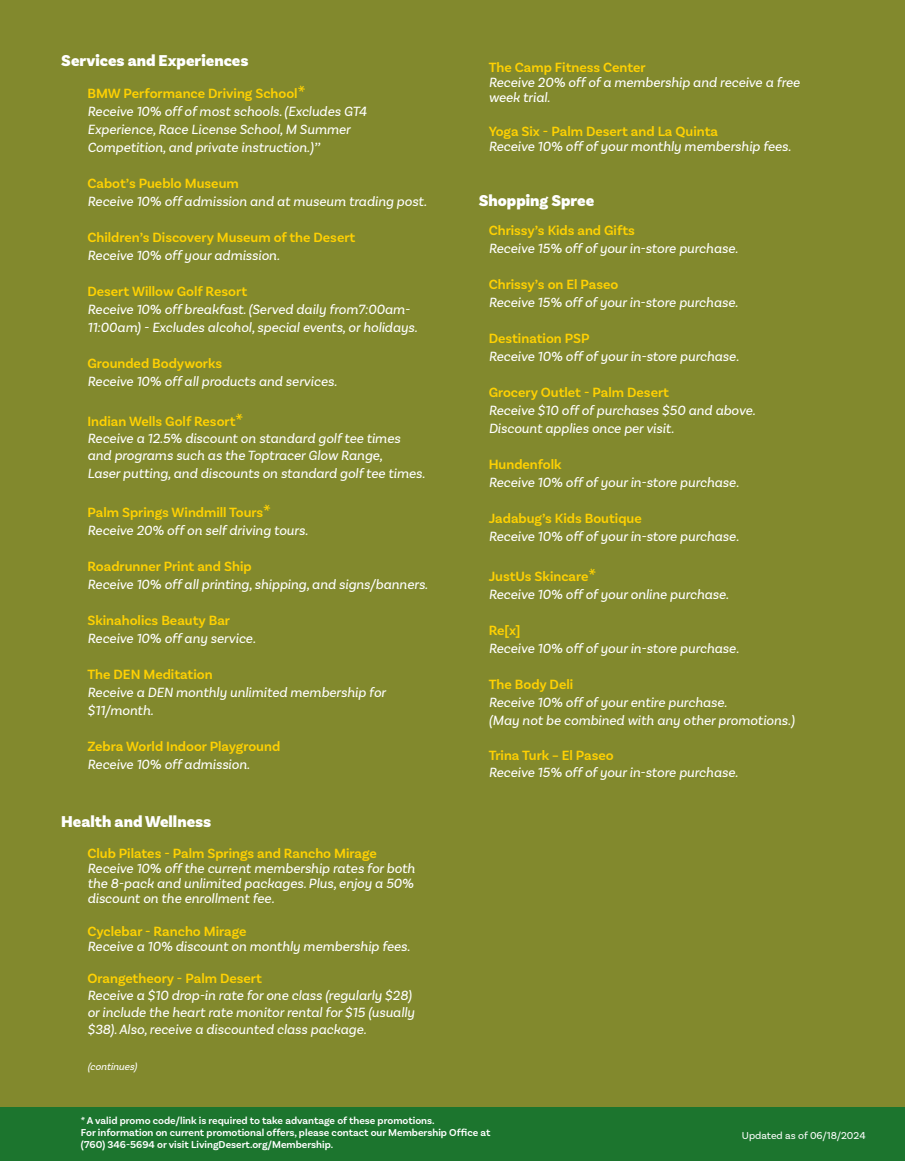
<style>
.page{position:relative;width:905px;height:1161px;background:#fff}
.page>*{position:absolute;margin:0;border:0;box-sizing:border-box;transform-origin:0 0}
.t1{font:900 16.5px "Basic Sans";color:#fff}
.t2{font:italic 14.1px/18px "Basic Sans";color:#fff}
.t3{font:600 14.1px "Basic Sans";color:#ffd102}
.t4{font:600 10.5px/12px "Basic Sans";color:#fff}
.t5{font:10.5px "Basic Sans";color:#fff}
.t6{font:italic 10.5px "Basic Sans";color:#fff}
.s1{font-size:18px}
</style>
<div class="page">
<div style="left:0;top:0;width:904px;height:1161px;background:#82892d"></div>
<div style="left:0;top:1107px;width:904px;height:54px;background:#1c752e"></div>
<p class="t1" style="left:61px;top:51px;width:189px">Services and Experiences</p>
<p class="t3" style="left:87px;top:85px;width:219px">BMW Performance Driving School<span class="s1">*</span></p>
<p class="t2" style="left:87px;top:103px;width:281px">Receive 10% off of most schools. (Excludes GT4<br>Experience, Race License School, M Summer<br>Competition, and private instruction.)’’</p>
<p class="t3" style="left:87px;top:175px;width:153px">Cabot’s Pueblo Museum</p>
<p class="t2" style="left:87px;top:193px;width:341px">Receive 10% off admission and at museum trading post.</p>
<p class="t3" style="left:87px;top:229px;width:269px">Children’s Discovery Museum of the Desert</p>
<p class="t2" style="left:87px;top:247px;width:194px">Receive 10% off your admission.</p>
<p class="t3" style="left:87px;top:283px;width:161px">Desert Willow Golf Resort</p>
<p class="t2" style="left:87px;top:301px;width:331px">Receive 10% off breakfast. (Served daily from7:00am-<br>11:00am) - Excludes alcohol, special events, or holidays.</p>
<p class="t3" style="left:87px;top:355px;width:136px">Grounded Bodyworks</p>
<p class="t2" style="left:87px;top:373px;width:251px">Receive 10% off all products and services.</p>
<p class="t3" style="left:87px;top:413px;width:157px">Indian Wells Golf Resort<span class="s1">*</span></p>
<p class="t2" style="left:87px;top:429px;width:314px">Receive a 12.5% discount on standard golf tee times</p>
<p class="t2" style="left:87px;top:446px;width:297px">and programs such as the Toptracer Glow Range,</p>
<p class="t2" style="left:87px;top:464px;width:339px">Laser putting, and discounts on standard golf tee times.</p>
<p class="t3" style="left:87px;top:504px;width:185px">Palm Springs Windmill Tours<span class="s1">*</span></p>
<p class="t2" style="left:87px;top:521px;width:222px">Receive 20% off on self driving tours.</p>
<p class="t3" style="left:87px;top:558px;width:166px">Roadrunner Print and Ship</p>
<p class="t2" style="left:87px;top:575px;width:342px">Receive 10% off all printing, shipping, and signs/banners.</p>
<p class="t3" style="left:87px;top:612px;width:144px">Skinaholics Beauty Bar</p>
<p class="t2" style="left:87px;top:629px;width:170px">Receive 10% off any service.</p>
<p class="t3" style="left:87px;top:666px;width:127px">The DEN Meditation</p>
<p class="t2" style="left:87px;top:683px;width:300px">Receive a DEN monthly unlimited membership for</p>
<p class="t2" style="left:87px;top:701px;width:67px">$11/month.</p>
<p class="t3" style="left:87px;top:738px;width:194px">Zebra World Indoor Playground</p>
<p class="t2" style="left:87px;top:755px;width:164px">Receive 10% off admission.</p>
<p class="t1" style="left:61px;top:811px;width:151px">Health and Wellness</p>
<p class="t3" style="left:87px;top:845px;width:291px">Club Pilates - Palm Springs and Rancho Mirage</p>
<p class="t2" style="left:87px;top:860px;width:329px;line-height:15px;text-align:justify">Receive 10% off the current membership rates for both the 8-pack and unlimited packages. Plus, enjoy a 50% discount on the enrollment fee.</p>
<p class="t3" style="left:87px;top:923px;width:161px">Cyclebar - Rancho Mirage</p>
<p class="t2" style="left:87px;top:938px;width:324px">Receive a 10% discount on monthly membership fees.</p>
<p class="t3" style="left:87px;top:970px;width:176px">Orangetheory - Palm Desert</p>
<p class="t2" style="left:87px;top:987px;width:329px;line-height:16.8px">Receive a $10 drop-in rate for one class (regularly $28) or include the heart rate monitor rental for $15 (usually $38). Also, receive a discounted class package.</p>
<p class="t6" style="left:87px;top:1060px;width:51px">(continues)</p>
<p class="t3" style="left:488px;top:59px;width:159px">The Camp Fitness Center</p>
<p class="t2" style="left:488px;top:75px;width:313px;line-height:15px">Receive 20% off of a membership and receive a free week trial.</p>
<p class="t3" style="left:488px;top:123px;width:231px">Yoga Six - Palm Desert and La Quinta</p>
<p class="t2" style="left:488px;top:137px;width:304px">Receive 10% off of your monthly membership fees.</p>
<p class="t1" style="left:479px;top:191px;width:117px">Shopping Spree</p>
<p class="t3" style="left:488px;top:222px;width:148px">Chrissy’s Kids and Gifts</p>
<p class="t2" style="left:488px;top:239px;width:251px">Receive 15% off of your in-store purchase.</p>
<p class="t3" style="left:488px;top:276px;width:131px">Chrissy’s on El Paseo</p>
<p class="t2" style="left:488px;top:293px;width:251px">Receive 15% off of your in-store purchase.</p>
<p class="t3" style="left:488px;top:330px;width:102px">Destination PSP</p>
<p class="t2" style="left:488px;top:347px;width:252px">Receive 10% off of your in-store purchase.</p>
<p class="t3" style="left:488px;top:384px;width:182px">Grocery Outlet - Palm Desert</p>
<p class="t2" style="left:488px;top:401px;width:268px">Receive $10 off of purchases $50 and above.</p>
<p class="t2" style="left:488px;top:419px;width:187px">Discount applies once per visit.</p>
<p class="t3" style="left:488px;top:456px;width:74px">Hundenfolk</p>
<p class="t2" style="left:488px;top:473px;width:252px">Receive 10% off of your in-store purchase.</p>
<p class="t3" style="left:488px;top:510px;width:155px">Jadabug’s Kids Boutique</p>
<p class="t2" style="left:488px;top:527px;width:252px">Receive 10% off of your in-store purchase.</p>
<p class="t3" style="left:488px;top:568px;width:109px">JustUs Skincare<span class="s1">*</span></p>
<p class="t2" style="left:488px;top:585px;width:242px">Receive 10% off of your online purchase.</p>
<p class="t3" style="left:488px;top:622px;width:33px">Re[x]</p>
<p class="t2" style="left:488px;top:639px;width:252px">Receive 10% off of your in-store purchase.</p>
<p class="t3" style="left:488px;top:676px;width:86px">The Body Deli</p>
<p class="t2" style="left:488px;top:693px;width:240px">Receive 10% off of your entire purchase.</p>
<p class="t2" style="left:488px;top:711px;width:307px">(May not be combined with any other promotions.)</p>
<p class="t3" style="left:488px;top:746px;width:127px">Trina Turk – El Paseo</p>
<p class="t2" style="left:488px;top:763px;width:251px">Receive 15% off of your in-store purchase.</p>
<p class="t4" style="left:81px;top:1114px;width:411px">* A valid promo code/link is required to take advantage of these promotions.<br>For information on current promotional offers, please contact our Membership Office at</p>
<p class="t4" style="left:81px;top:1138px;width:254px">(760) 346-5694 or visit LivingDesert.org/Membership.</p>
<p class="t5" style="left:742px;top:1129px;width:125px">Updated as of 06/18/2024</p>
</div>
